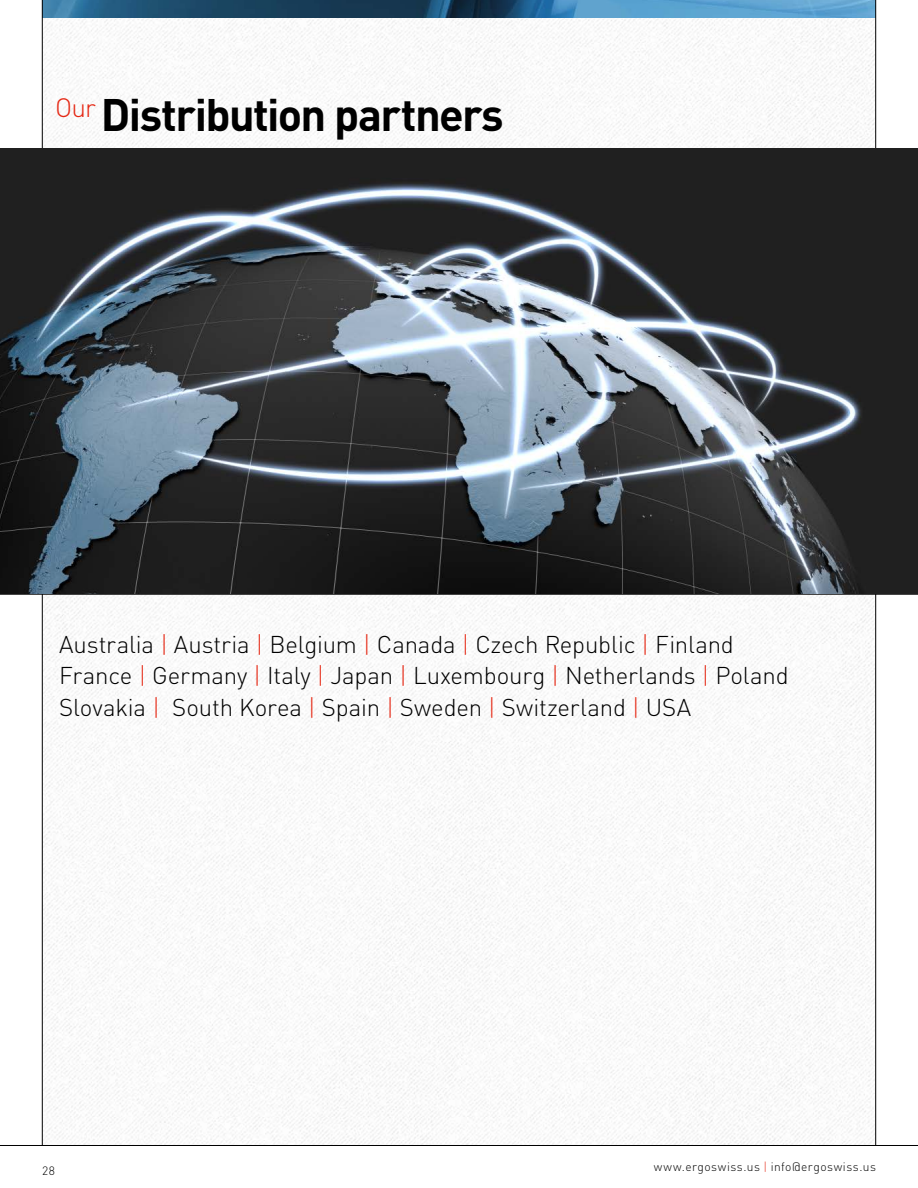
<style>
.page{position:relative;width:918px;height:1188px;background:#fff}
.page>*{position:absolute;margin:0;border:0;box-sizing:border-box;transform-origin:0 0}
.t1{font:700 45px "DIN Pro";letter-spacing:-.035em;color:#000}
.t2{font:300 24px/31.5px "DIN Pro";letter-spacing:-.005em;color:#000}
.t3{font:300 12px "DIN Pro";letter-spacing:.035em;color:#000}
.s1{color:#e52713}
</style>
<div class="page">
<img style="left:43px;top:595px;width:832px;height:550px">
<img style="left:43px;top:17px;width:832px;height:131px">
<img style="left:43px;top:0;width:832px;height:17px">
<hr style="left:875px;top:0;width:1px;height:1145px;background:#000">
<hr style="left:42px;top:0;width:1px;height:1145px;background:#000">
<hr style="left:0;top:1145px;width:918px;height:1px;background:#000">
<hr style="left:0;top:594px;width:918px;height:1px;background:#000">
<img style="left:0;top:148px;width:918px;height:446px">
<h1 class="t1" style="left:55px;top:78px;width:450px"><sup>Our</sup> Distribution partners</h1>
<p class="t2" style="left:59px;top:627px;width:731px">Australia <span class="s1">|</span> Austria <span class="s1">|</span> Belgium <span class="s1">|</span> Canada <span class="s1">|</span> Czech Republic <span class="s1">|</span> Finland<br>France <span class="s1">|</span> Germany <span class="s1">|</span> Italy <span class="s1">|</span> Japan <span class="s1">|</span> Luxembourg <span class="s1">|</span> Netherlands <span class="s1">|</span> Poland<br>Slovakia <span class="s1">|</span> South Korea <span class="s1">|</span> Spain <span class="s1">|</span> Sweden <span class="s1">|</span> Switzerland <span class="s1">|</span> USA</p>
<p class="t3" style="left:42px;top:1162px;width:14px">28</p>
<p class="t3" style="left:654px;top:1158px;width:224px">www.ergoswiss.us <span class="s1">|</span> info@ergoswiss.us</p>
</div>
